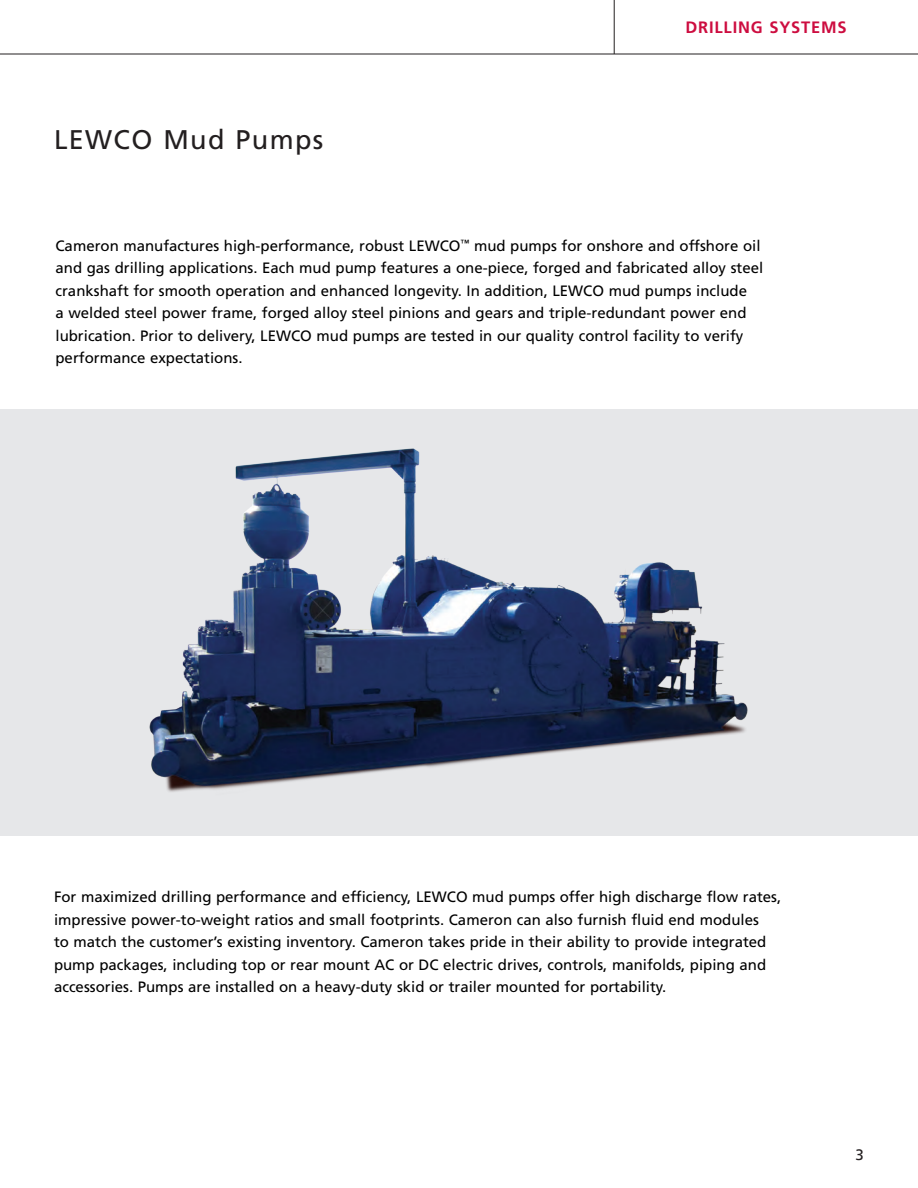
<style>
.page{position:relative;width:918px;height:1188px;background:#fff}
.page>*{position:absolute;margin:0;border:0;box-sizing:border-box;transform-origin:0 0}
.New_Page_Head{font:27px "Frutiger LT Std";letter-spacing:.05em;color:#231f20}
.New_Red_Head{font:700 16.5px "Frutiger LT Std";letter-spacing:.05em;color:#cd0d40}
.Body_copy_Officina{font:15px/22.5px "Frutiger LT Std";color:#000}
.t1{font:15px "Frutiger Roman";color:#231f20}
</style>
<div class="page">
<hr style="left:0;top:54px;width:918px;height:1px;background:#231f20">
<hr style="left:614px;top:0;width:1px;height:54px;background:#231f20">
<div style="left:0;top:409px;width:918px;height:427px;background:#e6e7e9"></div>
<img style="left:149px;top:448px;width:599px;height:344px">
<p class="New_Page_Head" style="left:54px;top:124px;width:271px">LEWCO Mud Pumps</p>
<p class="New_Red_Head" style="left:685px;top:17px;width:163px">DRILLING SYSTEMS</p>
<p class="Body_copy_Officina" style="left:55px;top:234px;width:709px">Cameron manufactures high-performance, robust LEWCO<sup>™</sup> mud pumps for onshore and offshore oil and gas drilling applications. Each mud pump features a one-piece, forged and fabricated alloy steel crankshaft for smooth operation and enhanced longevity. In addition, LEWCO mud pumps include<br>a welded steel power frame, forged alloy steel pinions and gears and triple-redundant power end lubrication. Prior to delivery, LEWCO mud pumps are tested in our quality control facility to verify performance expectations.</p>
<p class="Body_copy_Officina" style="left:54px;top:886px;width:729px">For maximized drilling performance and efficiency, LEWCO mud pumps offer high discharge flow rates, impressive power-to-weight ratios and small footprints. Cameron can also furnish fluid end modules<br>to match the customer’s existing inventory. Cameron takes pride in their ability to provide integrated pump packages, including top or rear mount AC or DC electric drives, controls, manifolds, piping and accessories. Pumps are installed on a heavy-duty skid or trailer mounted for portability.</p>
<p class="t1" style="left:856px;top:1146px;width:10px">3</p>
</div>
